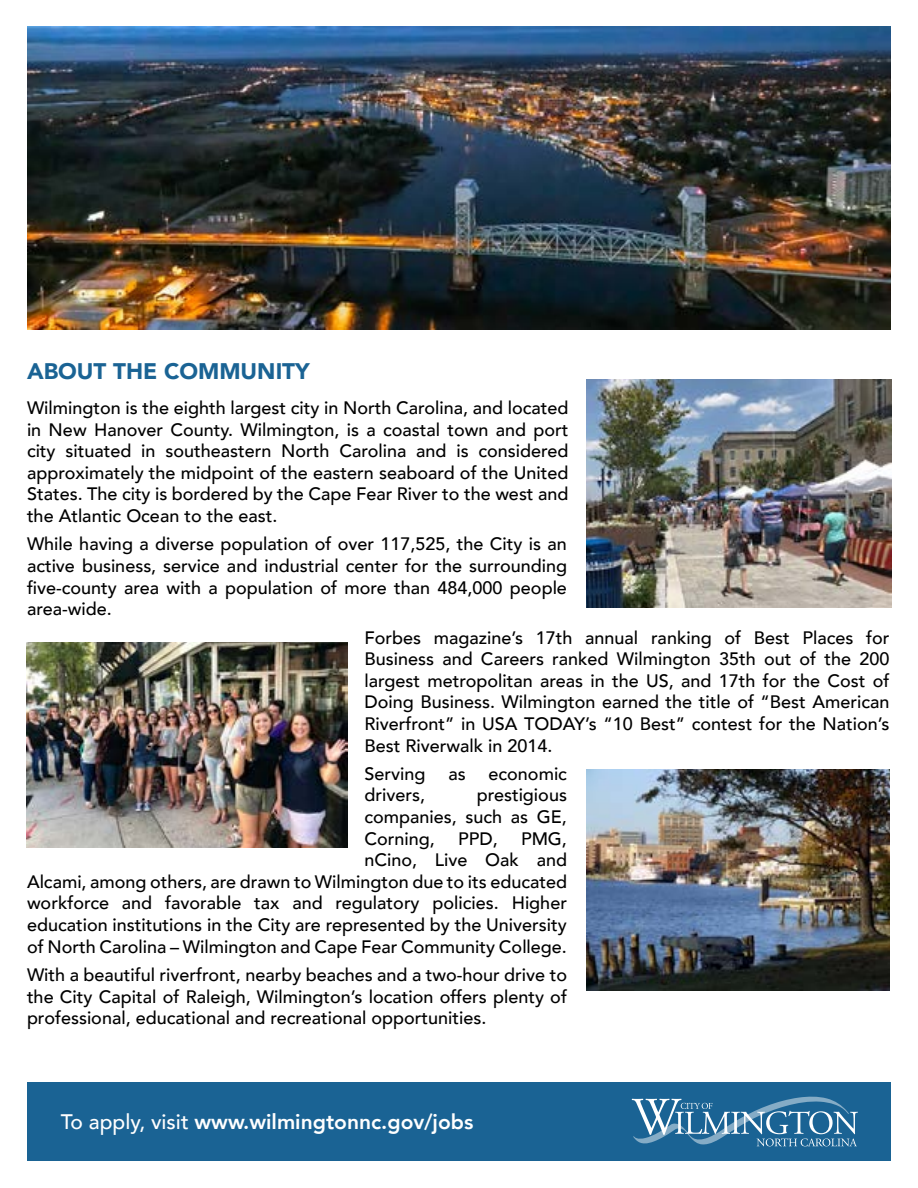
<style>
.page{position:relative;width:918px;height:1188px;background:#fff}
.page>*{position:absolute;margin:0;border:0;box-sizing:border-box;transform-origin:0 0}
.t1{font:900 22.5px "Avenir";color:#1a6394}
.t2{font:800 21px "Avenir";color:#fff}
.t3{font:500 18px/21.6px "Avenir";color:#000;text-align:justify}
.s1{font-weight:500}
</style>
<div class="page">
<div style="left:27px;top:1082px;width:864px;height:79px;background:#1a6394"></div>
<svg style="left:632px;top:1096px;width:226px;height:50px"></svg>
<img style="left:27px;top:27px;width:864px;height:302px">
<img style="left:587px;top:770px;width:302px;height:221px">
<img style="left:26px;top:643px;width:321px;height:204px">
<img style="left:586px;top:379px;width:305px;height:229px">
<p class="t1" style="left:27px;top:352px;width:284px">ABOUT THE COMMUNITY</p>
<p class="t3" style="left:27px;top:396px;width:543px">Wilmington is the eighth largest city in North Carolina, and located in New Hanover County. Wilmington, is a coastal town and port city situated in southeastern North Carolina and is considered approximately the midpoint of the eastern seaboard of the United States. The city is bordered by the Cape Fear River to the west and the Atlantic Ocean to the east.</p>
<p class="t3" style="left:27px;top:532px;width:542px">While having a diverse population of over 117,525, the City is an active business, service and industrial center for the surrounding five-county area with a population of more than 484,000 people area-wide.</p>
<p class="t3" style="left:364px;top:625px;width:527px">Forbes magazine’s 17th annual ranking of Best Places for Business and Careers ranked Wilmington 35th out of the 200 largest metropolitan areas in the US, and 17th for the Cost of Doing Business. Wilmington earned the title of “Best American Riverfront” in USA TODAY’s “10 Best” contest for the Nation’s Best Riverwalk in 2014.</p>
<p class="t3" style="left:364px;top:762px;width:63px">Serving</p>
<p class="t3" style="left:448px;top:762px;width:19px">as</p>
<p class="t3" style="left:489px;top:762px;width:80px">economic</p>
<p class="t3" style="left:364px;top:783px;width:62px">drivers,</p>
<p class="t3" style="left:364px;top:783px;width:204px;text-indent:112px">prestigious companies, such as GE, Corning,</p>
<p class="t3" style="left:27px;top:827px;width:542px;text-align:right">PMG,<br>nCino, Live Oak and<br>Alcami, among others, are drawn to Wilmington due to its educated workforce and favorable tax and regulatory policies. Higher education institutions in the City are represented by the University of North Carolina – Wilmington and Cape Fear Community College.</p>
<p class="t3" style="left:27px;top:963px;width:542px">With a beautiful riverfront, nearby beaches and a two-hour drive to the City Capital of Raleigh, Wilmington’s location offers plenty of professional, educational and recreational opportunities.</p>
<p class="t3" style="left:458px;top:827px;width:41px">PPD,</p>
<p class="t2" style="left:61px;top:1105px;width:414px"><span class="s1">To apply, visit</span> www.wilmingtonnc.gov/jobs</p>
</div>
